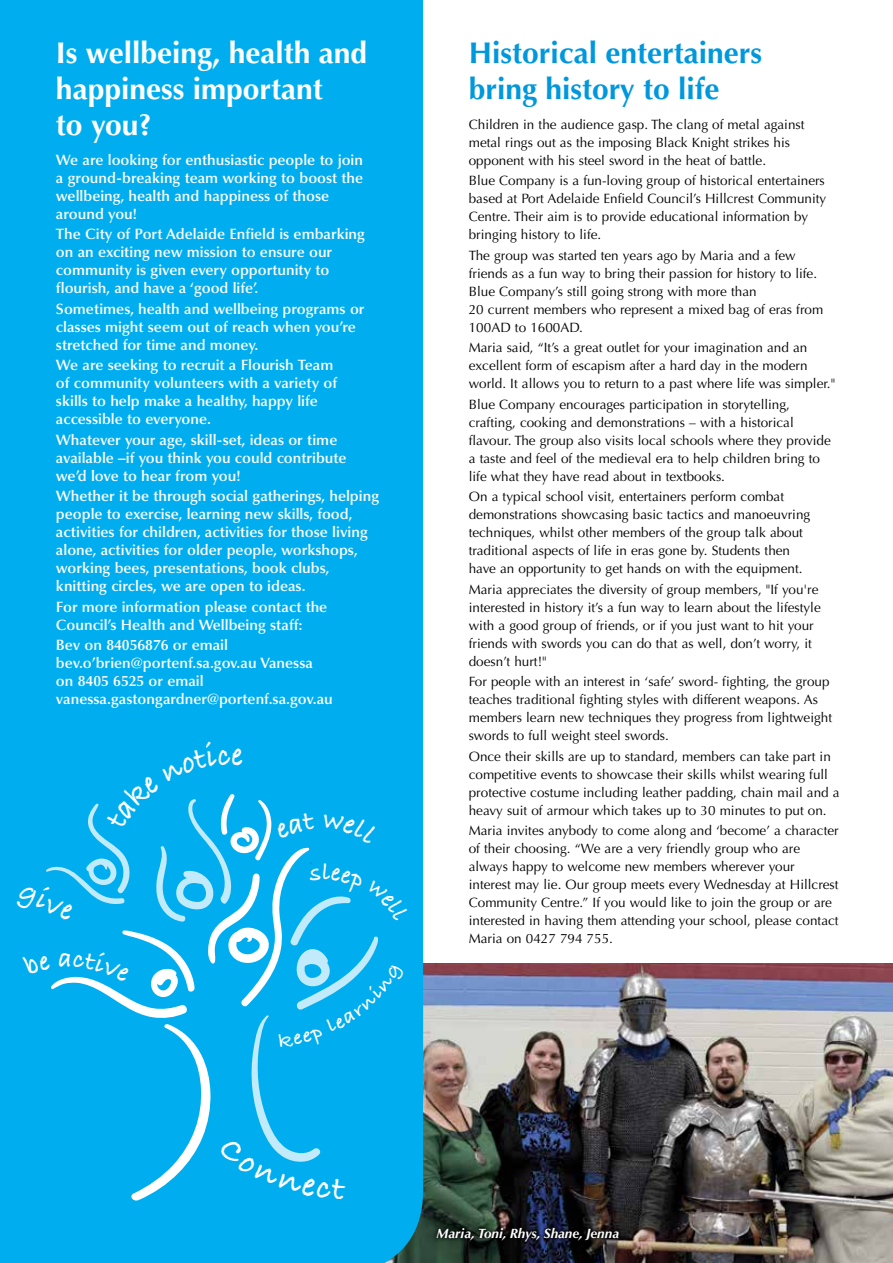
<style>
.page{position:relative;width:893px;height:1263px;background:#fff}
.page>*{position:absolute;margin:0;border:0;box-sizing:border-box;transform-origin:0 0}
.t1{font:700 30px/36px "Optima LT Std";color:#fff}
.t2{font:700 30px/36px "Optima LT Std";color:#0098dd}
.t3{font:700 27.3px "Bradley Hand ITCTT";color:#fff}
.t4{font:600 15px/18px "Optima LT Std";color:#fff}
.t5{font:13.5px/18px "Optima LT Std";color:#000}
.t6{font:italic 700 13.5px "Optima LT Std";color:#fff}
</style>
<div class="page">
<img style="left:423px;top:963px;width:470px;height:300px">
<div style="left:0;top:0;width:423px;height:1263px;background:#00aeef"></div>
<svg style="left:432px;top:1223px;width:191px;height:22px;background:#161b1d"></svg>
<svg style="left:15px;top:741px;width:394px;height:461px;background:#11b3f0"></svg>
<h1 class="t1" style="left:56px;top:36px;width:313px">Is wellbeing, health and happiness important<br>to you?</h1>
<p class="t4" style="left:56px;top:151px;width:309px">We are looking for enthusiastic people to join a ground-breaking team working to boost the wellbeing, health and happiness of those around you!</p>
<p class="t4" style="left:56px;top:225px;width:311px">The City of Port Adelaide Enfield is embarking on an exciting new mission to ensure our community is given every opportunity to flourish, and have a ‘good life’.</p>
<p class="t4" style="left:56px;top:300px;width:310px">Sometimes, health and wellbeing programs or classes might seem out of reach when you’re stretched for time and money.</p>
<p class="t4" style="left:56px;top:356px;width:283px">We are seeking to recruit a Flourish Team of community volunteers with a variety of skills to help make a healthy, happy life accessible to everyone.</p>
<p class="t4" style="left:56px;top:431px;width:292px">Whatever your age, skill-set, ideas or time available –if you think you could contribute we’d love to hear from you!</p>
<p class="t4" style="left:56px;top:487px;width:325px">Whether it be through social gatherings, helping people to exercise, learning new skills, food, activities for children, activities for those living alone, activities for older people, workshops, working bees, presentations, book clubs, knitting circles, we are open to ideas.</p>
<p class="t4" style="left:56px;top:598px;width:273px">For more information please contact the<br>Council’s Health and Wellbeing staff:</p>
<p class="t4" style="left:56px;top:636px;width:278px">Bev on 84056876 or email bev.o’brien@portenf.sa.gov.au Vanessa on 8405 6525 or email vanessa.gastongardner@portenf.sa.gov.au</p>
<h2 class="t3" style="left:58px;top:937px;width:16px">a</h2>
<h1 class="t2" style="left:469px;top:36px;width:295px">Historical entertainers bring history to life</h1>
<p class="t5" style="left:469px;top:115px;width:337px">Children in the audience gasp. The clang of metal against metal rings out as the imposing Black Knight strikes his opponent with his steel sword in the heat of battle.</p>
<p class="t5" style="left:469px;top:172px;width:359px">Blue Company is a fun-loving group of historical entertainers based at Port Adelaide Enfield Council’s Hillcrest Community Centre. Their aim is to provide educational information by bringing history to life.</p>
<p class="t5" style="left:469px;top:246px;width:356px">The group was started ten years ago by Maria and a few friends as a fun way to bring their passion for history to life.<br>Blue Company’s still going strong with more than<br>20 current members who represent a mixed bag of eras from 100AD to 1600AD.</p>
<p class="t5" style="left:469px;top:339px;width:368px">Maria said, “It’s a great outlet for your imagination and an excellent form of escapism after a hard day in the modern world. It allows you to return to a past where life was simpler."</p>
<p class="t5" style="left:469px;top:395px;width:363px">Blue Company encourages participation in storytelling, crafting, cooking and demonstrations – with a historical flavour. The group also visits local schools where they provide a taste and feel of the medieval era to help children bring to life what they have read about in textbooks.</p>
<p class="t5" style="left:469px;top:488px;width:343px">On a typical school visit, entertainers perform combat demonstrations showcasing basic tactics and manoeuvring techniques, whilst other members of the group talk about traditional aspects of life in eras gone by. Students then have an opportunity to get hands on with the equipment.</p>
<p class="t5" style="left:469px;top:580px;width:353px">Maria appreciates the diversity of group members, "If you're interested in history it’s a fun way to learn about the lifestyle with a good group of friends, or if you just want to hit your friends with swords you can do that as well, don’t worry, it doesn’t hurt!"</p>
<p class="t5" style="left:469px;top:673px;width:365px">For people with an interest in ‘safe’ sword- fighting, the group teaches traditional fighting styles with different weapons. As members learn new techniques they progress from lightweight swords to full weight steel swords.</p>
<p class="t5" style="left:469px;top:747px;width:372px">Once their skills are up to standard, members can take part in competitive events to showcase their skills whilst wearing full protective costume including leather padding, chain mail and a heavy suit of armour which takes up to 30 minutes to put on.</p>
<p class="t5" style="left:469px;top:822px;width:371px">Maria invites anybody to come along and ‘become’ a character of their choosing. “We are a very friendly group who are always happy to welcome new members wherever your interest may lie. Our group meets every Wednesday at Hillcrest Community Centre.” If you would like to join the group or are interested in having them attending your school, please contact Maria on 0427 794 755.</p>
<p class="t6" style="left:437px;top:1225px;width:184px">Maria, Toni, Rhys, Shane, Jenna</p>
</div>
